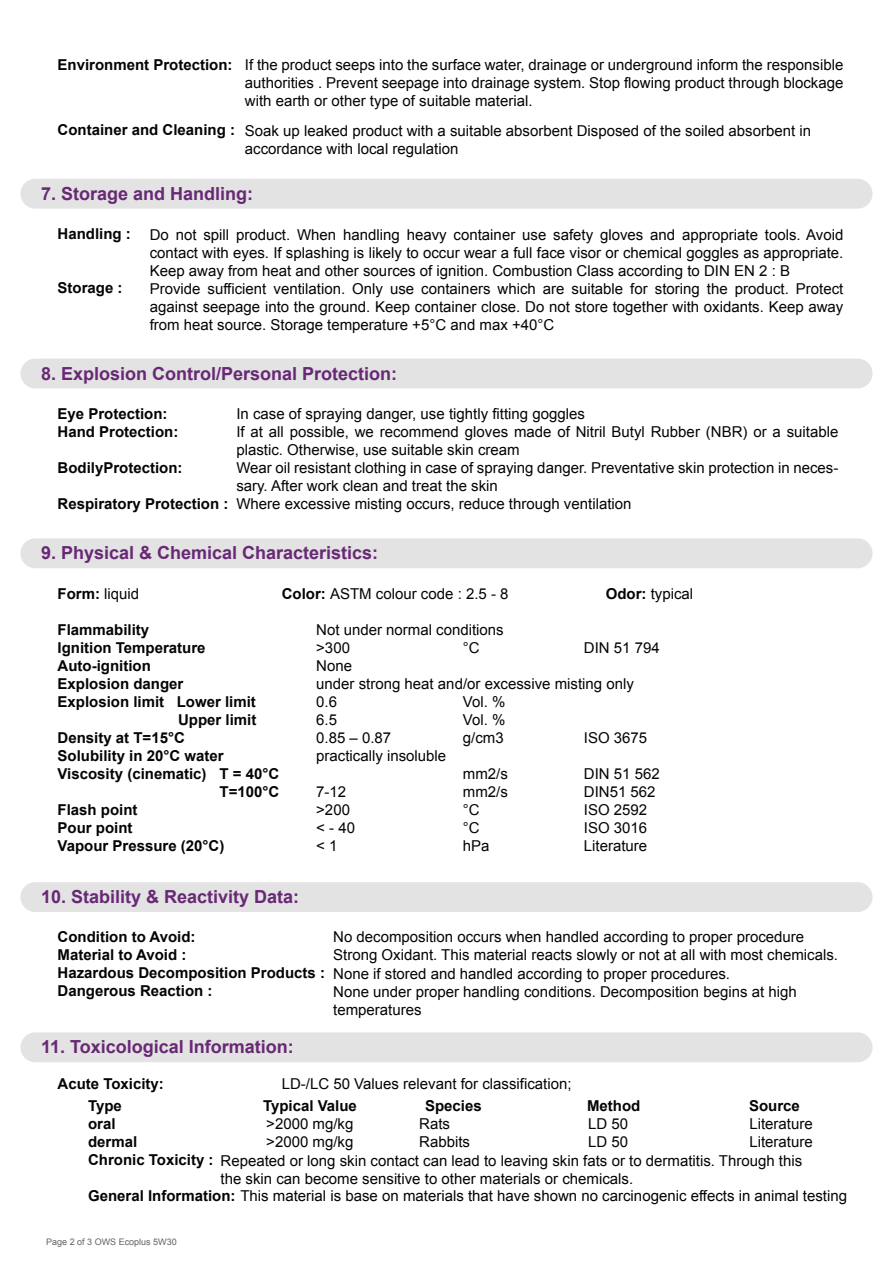
<style>
.page{position:relative;width:893px;height:1263px;background:#fff}
.page>*{position:absolute;margin:0;border:0;box-sizing:border-box;transform-origin:0 0}
.t1{font:700 18px "Arial";color:#682875}
.t2{font:15px/18px "Arial";color:#040503}
.t3{font:700 15px/18px "Arial";color:#040503}
.t4{font:9px "Arial";color:#636263}
.s1{font-weight:700}
</style>
<div class="page">
<div style="left:20px;top:179px;width:852px;height:30px;background:#e2e3e2;border-radius:15px"></div>
<div style="left:20px;top:359px;width:852px;height:29px;background:#e2e3e2;border-radius:15px"></div>
<div style="left:20px;top:538px;width:852px;height:30px;background:#e2e3e2;border-radius:15px"></div>
<div style="left:20px;top:882px;width:852px;height:30px;background:#e2e3e2;border-radius:15px"></div>
<div style="left:20px;top:1032px;width:852px;height:30px;background:#e2e3e2;border-radius:15px"></div>
<p class="t3" style="left:58px;top:56px;width:177px">Environment Protection:</p>
<p class="t3" style="left:58px;top:122px;width:179px">Container and Cleaning :</p>
<p class="t2" style="left:245px;top:56px;width:600px;text-align:justify">If the product seeps into the surface water, drainage or underground inform the responsible authorities . Prevent seepage into drainage system. Stop flowing product through blockage with earth or other type of suitable material.</p>
<p class="t2" style="left:245px;top:122px;width:568px">Soak up leaked product with a suitable absorbent Disposed of the soiled absorbent in accordance with local regulation</p>
<p class="t1" style="left:41px;top:181px;width:214px">7. Storage and Handling:</p>
<p class="t3" style="left:58px;top:226px;width:75px">Handling :</p>
<p class="t3" style="left:58px;top:280px;width:67px">Storage :</p>
<p class="t2" style="left:150px;top:226px;width:695px">Do not spill product. When handling heavy container use safety gloves and appropriate tools. Avoid contact with eyes. If splashing is likely to occur wear a full face visor or chemical goggles as appropriate.<br>Keep away from heat and other sources of ignition. Combustion Class according to DIN EN 2 : B Provide sufficient ventilation. Only use containers which are suitable for storing the product. Protect against seepage into the ground. Keep container close. Do not store together with oxidants. Keep away from heat source. Storage temperature +5°C and max +40°C</p>
<p class="t1" style="left:41px;top:361px;width:358px">8. Explosion Control/Personal Protection:</p>
<p class="t3" style="left:58px;top:405px;width:122px">Eye Protection:<br>Hand Protection:</p>
<p class="t3" style="left:58px;top:459px;width:127px">BodilyProtection:</p>
<p class="t3" style="left:58px;top:495px;width:172px">Respiratory Protection :</p>
<p class="t2" style="left:236px;top:405px;width:604px">In case of spraying danger, use tightly fitting goggles<br>If at all possible, we recommend gloves made of Nitril Butyl Rubber (NBR) or a suitable plastic. Otherwise, use suitable skin cream<br>Wear oil resistant clothing in case of spraying danger. Preventative skin protection in neces&shy;sary. After work clean and treat the skin<br>Where excessive misting occurs, reduce through ventilation</p>
<p class="t1" style="left:41px;top:541px;width:339px">9. Physical &amp; Chemical Characteristics:</p>
<p class="t2" style="left:282px;top:585px;width:228px"><span class="s1">Color:</span> ASTM colour code : 2.5 - 8</p>
<p class="t2" style="left:606px;top:585px;width:89px"><span class="s1">Odor:</span> typical</p>
<p class="t2" style="left:58px;top:585px;width:83px"><span class="s1">Form:</span> liquid</p>
<p class="t3" style="left:58px;top:621px;width:93px">Flammability</p>
<p class="t3" style="left:58px;top:639px;width:150px">Ignition Temperature</p>
<p class="t3" style="left:58px;top:657px;width:95px">Auto-ignition</p>
<p class="t3" style="left:58px;top:675px;width:127px">Explosion danger</p>
<p class="t3" style="left:58px;top:693px;width:200px">Explosion limit Lower limit</p>
<p class="t3" style="left:178px;top:711px;width:80px">Upper limit</p>
<p class="t3" style="left:58px;top:729px;width:129px">Density at T=15°C</p>
<p class="t3" style="left:58px;top:747px;width:168px">Solubility in 20°C water</p>
<p class="t3" style="left:58px;top:765px;width:223px">Viscosity (cinematic) T = 40°C</p>
<p class="t3" style="left:220px;top:783px;width:61px">T=100°C</p>
<p class="t3" style="left:58px;top:801px;width:82px">Flash point</p>
<p class="t3" style="left:58px;top:819px;width:76px">Pour point</p>
<p class="t3" style="left:58px;top:837px;width:168px">Vapour Pressure (20°C)</p>
<p class="t2" style="left:316px;top:620px;width:319px">Not under normal conditions<br>&gt;300<br>None<br>under strong heat and/or excessive misting only<br>0.6<br>6.5<br>0.85 – 0.87<br>practically insoluble</p>
<p class="t2" style="left:316px;top:782px;width:40px">7-12 &gt;200 &lt; - 40 &lt; 1</p>
<p class="t2" style="left:463px;top:638px;width:18px">°C</p>
<p class="t2" style="left:584px;top:638px;width:77px">DIN 51 794</p>
<p class="t2" style="left:463px;top:692px;width:44px;text-align:justify">Vol. % Vol. % g/cm3</p>
<p class="t2" style="left:463px;top:764px;width:46px">mm2/s mm2/s °C<br>°C hPa</p>
<p class="t2" style="left:584px;top:728px;width:65px">ISO 3675</p>
<p class="t2" style="left:584px;top:764px;width:77px">DIN 51 562<br>DIN51 562<br>ISO 2592<br>ISO 3016<br>Literature</p>
<p class="t1" style="left:41px;top:885px;width:260px">10. Stability &amp; Reactivity Data:</p>
<p class="t3" style="left:58px;top:928px;width:269px">Condition to Avoid:<br>Material to Avoid :<br>Hazardous Decomposition Products :<br>Dangerous Reaction :</p>
<p class="t1" style="left:41px;top:1035px;width:254px">11. Toxicological Information:</p>
<p class="t2" style="left:333px;top:928px;width:506px">No decomposition occurs when handled according to proper procedure Strong Oxidant. This material reacts slowly or not at all with most chemicals.<br>None if stored and handled according to proper procedures.<br>None under proper handling conditions. Decomposition begins at high temperatures</p>
<p class="t2" style="left:282px;top:1075px;width:291px">LD-/LC 50 Values relevant for classification;</p>
<p class="t3" style="left:88px;top:1073px;width:77px;line-height:21.5px;text-indent:-30px">Acute Toxicity:<br>Type</p>
<p class="t3" style="left:88px;top:1115px;width:127px">oral<br>dermal<br>Chronic Toxicity :</p>
<p class="t2" style="left:88px;top:1186px;width:761px"><span class="s1">General Information:</span> This material is base on materials that have shown no carcinogenic effects in animal testing</p>
<p class="t3" style="left:263px;top:1097px;width:95px">Typical Value</p>
<p class="t3" style="left:425px;top:1097px;width:58px">Species</p>
<p class="t3" style="left:587px;top:1097px;width:55px">Method</p>
<p class="t3" style="left:749px;top:1097px;width:52px">Source</p>
<p class="t2" style="left:266px;top:1114px;width:89px">&gt;2000 mg/kg &gt;2000 mg/kg</p>
<p class="t2" style="left:419px;top:1114px;width:52px">Rats<br>Rabbits</p>
<p class="t2" style="left:588px;top:1114px;width:42px">LD 50<br>LD 50</p>
<p class="t2" style="left:749px;top:1114px;width:65px">Literature<br>Literature</p>
<p class="t2" style="left:221px;top:1152px;width:583px">Repeated or long skin contact can lead to leaving skin fats or to dermatitis. Through this the skin can become sensitive to other materials or chemicals.</p>
<p class="t4" style="left:46px;top:1236px;width:132px">Page 2 of 3 OWS Ecoplus 5W30</p>
</div>
